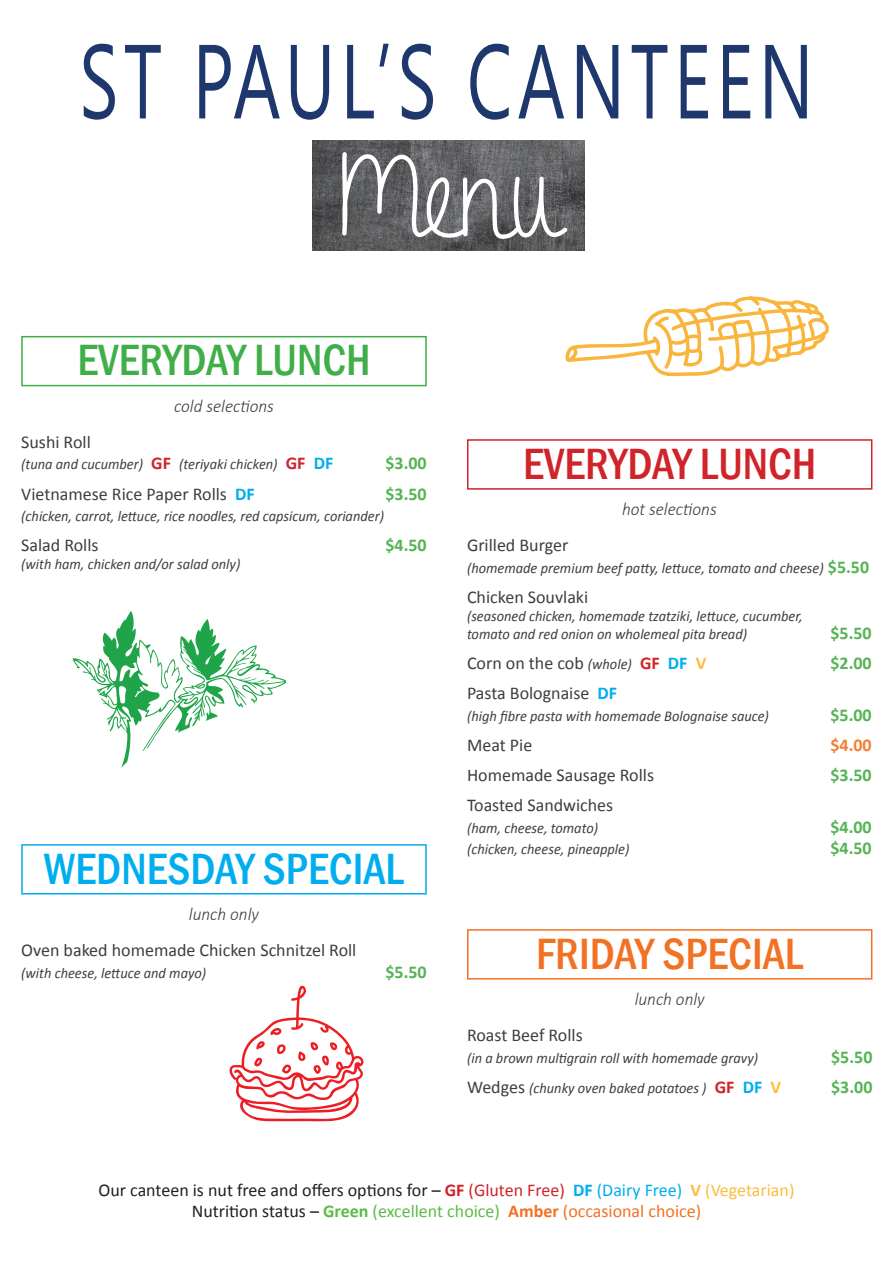
<style>
.page{position:relative;width:893px;height:1263px;background:#fff}
.page>*{position:absolute;margin:0;border:0;box-sizing:border-box;transform-origin:0 0}
.t1{font:120px "A Gentle Touch";color:#fff}
.t2{font:105px "Segoe UI";letter-spacing:.07em;color:#1e376d;scale:.7 1}
.t3{font:500 condensed 45px "Franklin Gothic";color:#00aeef}
.t4{font:500 condensed 45px "Franklin Gothic";color:#d1232a}
.t5{font:500 condensed 45px "Franklin Gothic";color:#f37123}
.t6{font:500 condensed 45px "Franklin Gothic";color:#40ae49}
.t7{font:18px "Calibri";color:#3e3e3f}
.t8{font:18px/21.6px "Calibri";color:#231f20;text-align:center}
.t9{font:700 18px "Calibri";color:#56b455}
.t10{font:italic 300 18px "Calibri";color:#3e3e3f;scale:.96 1}
.t11{font:700 18px "Calibri";color:#f47f34}
.t12{font:italic 15px "Calibri";color:#3e3e3f;scale:.96 1}
.s1{font-weight:700;font-style:normal;font-size:18px;color:#d1232a}
.s2{font-weight:700;font-style:normal;font-size:18px;color:#00aeef}
.s3{font-weight:700;color:#00aeef}
.s4{font-weight:700;font-style:normal;font-size:18px;color:#56b455}
.s5{font-style:italic;font-size:15px}
.s6{font-weight:700;color:#d1232a}
.s7{font-weight:700;color:#fdbd3e}
.s8{font-style:normal;font-size:18px}
.s9{font-weight:700;font-style:normal;font-size:18px;color:#fdbd3e}
.s10{color:#d1232a}
.s11{color:#00aeef}
.s12{color:#fdbd3e}
.s13{font-weight:700;color:#5dbb46}
.s14{color:#5dbb46}
.s15{font-weight:700;color:#f37123}
.s16{color:#f37123}
</style>
<div class="page">
<img style="left:313px;top:140px;width:272px;height:111px">
<div style="left:467px;top:439px;width:405px;height:51px;border:2px solid #d1232a"></div>
<svg style="left:565px;top:296px;width:264px;height:81px"></svg>
<div style="left:21px;top:844px;width:406px;height:50px;border:2px solid #00aeef"></div>
<div style="left:467px;top:929px;width:405px;height:50px;border:2px solid #f37123"></div>
<svg style="left:229px;top:985px;width:135px;height:137px"></svg>
<div style="left:21px;top:336px;width:406px;height:50px;border:2px solid #40ae49"></div>
<svg style="left:73px;top:611px;width:213px;height:157px"></svg>
<p class="t2" style="left:79px;top:8px;width:1050px">ST PAUL’S CANTEEN</p>
<p class="t1" style="left:335px;top:133px;width:227px">Menu</p>
<p class="t6" style="left:77px;top:331px;width:295px">EVERYDAY LUNCH</p>
<p class="t10" style="left:174px;top:395px;width:106px">cold selections</p>
<p class="t7" style="left:21px;top:430px;width:71px">Sushi Roll</p>
<p class="t12" style="left:21px;top:454px;width:327px">(tuna and cucumber) <span class="s1">GF</span> (teriyaki chicken) <span class="s1">GF</span> <span class="s2">DF</span></p>
<p class="t9" style="left:385px;top:452px;width:43px">$3.00</p>
<p class="t7" style="left:21px;top:482px;width:235px">Vietnamese Rice Paper Rolls <span class="s3">DF</span></p>
<p class="t9" style="left:385px;top:482px;width:43px">$3.50</p>
<p class="t12" style="left:21px;top:506px;width:379px">(chicken, carrot, lettuce, rice noodles, red capsicum, coriander)</p>
<p class="t7" style="left:21px;top:534px;width:79px">Salad Rolls</p>
<p class="t9" style="left:385px;top:534px;width:43px">$4.50</p>
<p class="t12" style="left:21px;top:554px;width:230px">(with ham, chicken and/or salad only)</p>
<p class="t3" style="left:44px;top:839px;width:362px">WEDNESDAY SPECIAL</p>
<p class="t10" style="left:189px;top:903px;width:74px">lunch only</p>
<p class="t7" style="left:21px;top:939px;width:337px">Oven baked homemade Chicken Schnitzel Roll</p>
<p class="t12" style="left:21px;top:963px;width:194px">(with cheese, lettuce and mayo)</p>
<p class="t9" style="left:385px;top:961px;width:43px">$5.50</p>
<p class="t4" style="left:523px;top:434px;width:295px">EVERYDAY LUNCH</p>
<p class="t10" style="left:622px;top:498px;width:100px">hot selections</p>
<p class="t7" style="left:467px;top:534px;width:103px">Grilled Burger</p>
<p class="t12" style="left:467px;top:557px;width:420px">(homemade premium beef patty, lettuce, tomato and cheese) <span class="s4">$5.50</span></p>
<p class="t7" style="left:467px;top:585px;width:123px">Chicken Souvlaki</p>
<p class="t12" style="left:467px;top:606px;width:351px">(seasoned chicken, homemade tzatziki, lettuce, cucumber,</p>
<p class="t12" style="left:467px;top:624px;width:293px">tomato and red onion on wholemeal pita bread)</p>
<p class="t9" style="left:830px;top:621px;width:43px">$5.50</p>
<p class="t7" style="left:467px;top:652px;width:241px">Corn on the cob <span class="s5">(whole)</span> <span class="s6">GF</span> <span class="s3">DF</span> <span class="s7">V</span></p>
<p class="t9" style="left:830px;top:651px;width:43px">$2.00</p>
<p class="t7" style="left:467px;top:682px;width:152px">Pasta Bolognaise <span class="s3">DF</span></p>
<p class="t12" style="left:467px;top:705px;width:316px">(high fibre pasta with homemade Bolognaise sauce)</p>
<p class="t9" style="left:830px;top:703px;width:43px">$5.00</p>
<p class="t7" style="left:467px;top:733px;width:67px">Meat Pie</p>
<p class="t11" style="left:830px;top:733px;width:43px">$4.00</p>
<p class="t7" style="left:467px;top:763px;width:189px">Homemade Sausage Rolls</p>
<p class="t9" style="left:830px;top:763px;width:43px">$3.50</p>
<p class="t7" style="left:467px;top:794px;width:148px">Toasted Sandwiches</p>
<p class="t12" style="left:467px;top:817px;width:138px">(ham, cheese, tomato)</p>
<p class="t9" style="left:830px;top:815px;width:43px">$4.00</p>
<p class="t12" style="left:467px;top:839px;width:171px">(chicken, cheese, pineapple)</p>
<p class="t9" style="left:830px;top:837px;width:43px">$4.50</p>
<p class="t5" style="left:536px;top:924px;width:269px">FRIDAY SPECIAL</p>
<p class="t10" style="left:635px;top:988px;width:74px">lunch only</p>
<p class="t7" style="left:467px;top:1024px;width:117px">Roast Beef Rolls</p>
<p class="t12" style="left:467px;top:1048px;width:305px">(in a brown multigrain roll with homemade gravy)</p>
<p class="t9" style="left:831px;top:1046px;width:43px">$5.50</p>
<p class="t12" style="left:467px;top:1078px;width:329px"><span class="s8">Wedges</span> (chunky oven baked potatoes ) <span class="s1">GF</span> <span class="s2">DF</span> <span class="s9">V</span></p>
<p class="t9" style="left:831px;top:1076px;width:43px">$3.00</p>
<p class="t8" style="left:98px;top:1179px;width:697px">Our canteen is nut free and offers options for – <span class="s6">GF</span> <span class="s10">(Gluten Free)</span> <span class="s3">DF</span> <span class="s11">(Dairy Free)</span> <span class="s7">V</span> <span class="s12">(Vegetarian)<br></span>Nutrition status – <span class="s13">Green</span> <span class="s14">(excellent choice)</span> <span class="s15">Amber</span> <span class="s16">(occasional choice)</span></p>
</div>
